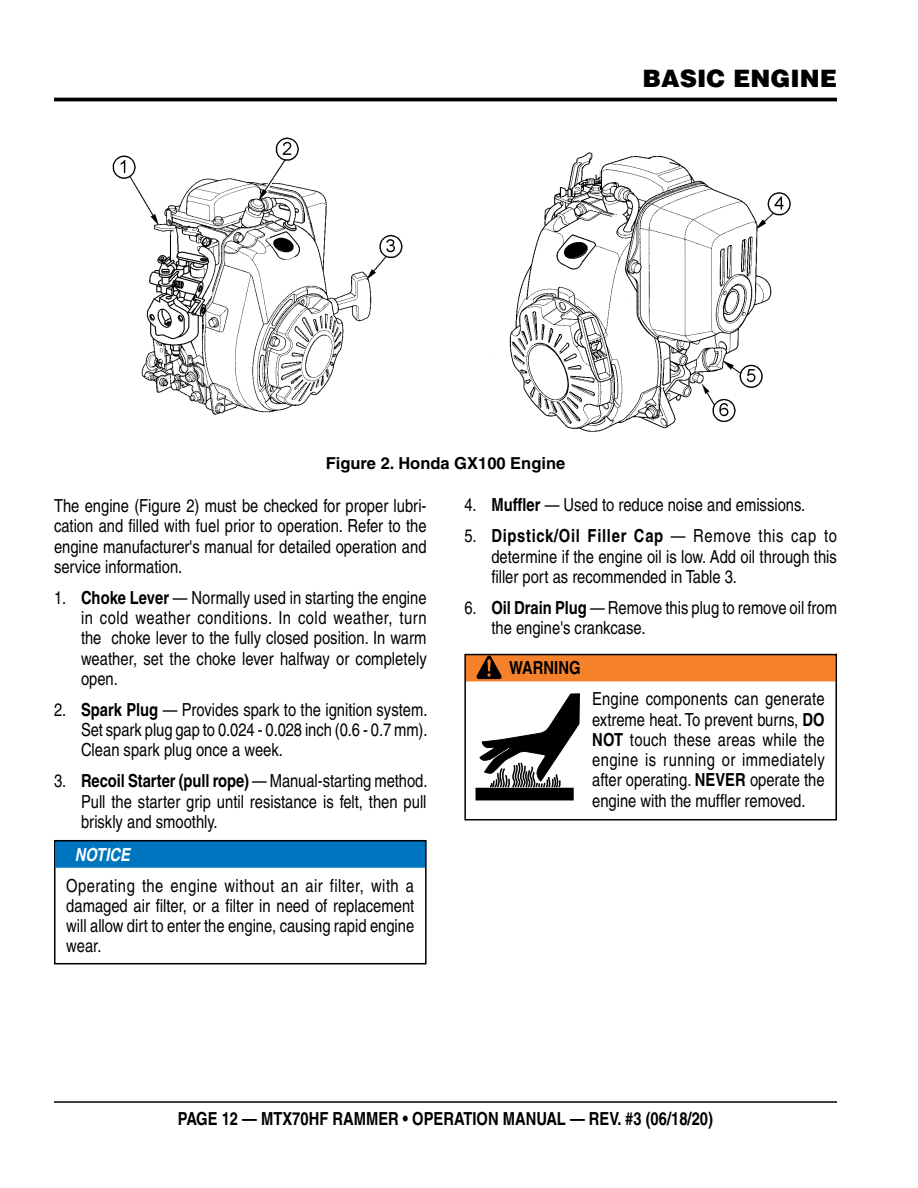
<style>
.page{position:relative;width:918px;height:1188px;background:#fff}
.page>*{position:absolute;margin:0;border:0;box-sizing:border-box;transform-origin:0 0}
.t1{font:900 24px "Helvetica";color:#000}
.t2{font:condensed 18px/20.2px "Helvetica";color:#000;text-align:justify}
.t3{font:700 condensed 18px "Helvetica";color:#000}
.t4{font:italic 700 condensed 18px "Helvetica";color:#fff}
.t5{font:700 16.5px "Helvetica";color:#000}
.s1{font-weight:700}
</style>
<div class="page">
<hr style="left:54px;top:1101px;width:783px;height:2px;background:#000">
<hr style="left:54px;top:98px;width:783px;height:3px;background:#000">
<img style="left:112px;top:137px;width:679px;height:295px">
<div style="left:56px;top:841px;width:369px;height:27px;background:#0075bf"></div>
<div style="left:54px;top:840px;width:373px;height:124px;border:2px solid #000"></div>
<div style="left:466px;top:654px;width:370px;height:27px;background:#f5822b"></div>
<svg style="left:477px;top:657px;width:24px;height:22px"></svg>
<div style="left:464px;top:654px;width:373px;height:166px;border:2px solid #000"></div>
<svg style="left:480px;top:694px;width:100px;height:94px"></svg>
<div style="left:476px;top:788px;width:98px;height:12px;background:#000"></div>
<h1 class="t1" style="left:642px;top:63px;width:196px">BASIC ENGINE</h1>
<p class="t5" style="left:326px;top:453px;width:241px">Figure 2. Honda GX100 Engine</p>
<p class="t2" style="left:54px;top:496px;width:374px">The engine (Figure 2) must be checked for proper lubri&shy;cation and filled with fuel prior to operation. Refer to the engine manufacturer's manual for detailed operation and service information.</p>
<p class="t2" style="left:81px;top:587px;width:347px;text-indent:-27px">1. <span class="s1">Choke Lever</span> — Normally used in starting the engine in cold weather conditions. In cold weather, turn the choke lever to the fully closed position. In warm weather, set the choke lever halfway or completely open.</p>
<p class="t2" style="left:81px;top:699px;width:348px;text-indent:-27px">2. <span class="s1">Spark Plug</span> — Provides spark to the ignition system.<br>Set spark plug gap to 0.024 - 0.028 inch (0.6 - 0.7 mm).<br>Clean spark plug once a week.</p>
<p class="t2" style="left:81px;top:771px;width:348px;text-indent:-27px">3. <span class="s1">Recoil Starter (pull rope)</span> — Manual-starting method.<br>Pull the starter grip until resistance is felt, then pull briskly and smoothly.</p>
<p class="t4" style="left:75px;top:843px;width:57px">NOTICE</p>
<p class="t2" style="left:66px;top:875px;width:350px">Operating the engine without an air filter, with a damaged air filter, or a filter in need of replacement will allow dirt to enter the engine, causing rapid engine wear.</p>
<p class="t2" style="left:464px;top:495px;width:342px">4. <span class="s1">Muffler</span> — Used to reduce noise and emissions.</p>
<p class="t2" style="left:491px;top:526px;width:347px;text-indent:-27px">5. <span class="s1">Dipstick/Oil Filler Cap</span> — Remove this cap to determine if the engine oil is low. Add oil through this filler port as recommended in Table 3.</p>
<p class="t2" style="left:491px;top:597px;width:347px;text-indent:-27px">6. <span class="s1">Oil Drain Plug</span> — Remove this plug to remove oil from the engine's crankcase.</p>
<p class="t3" style="left:509px;top:657px;width:73px">WARNING</p>
<p class="t2" style="left:592px;top:689px;width:234px">Engine components can generate extreme heat. To prevent burns, <span class="s1">DO NOT</span> touch these areas while the engine is running or immediately after operating. <span class="s1">NEVER</span> operate the engine with the muffler removed.</p>
<p class="t3" style="left:178px;top:1108px;width:537px">PAGE 12 — MTX70HF RAMMER • OPERATION MANUAL — REV. #3 (06/18/20)</p>
</div>
